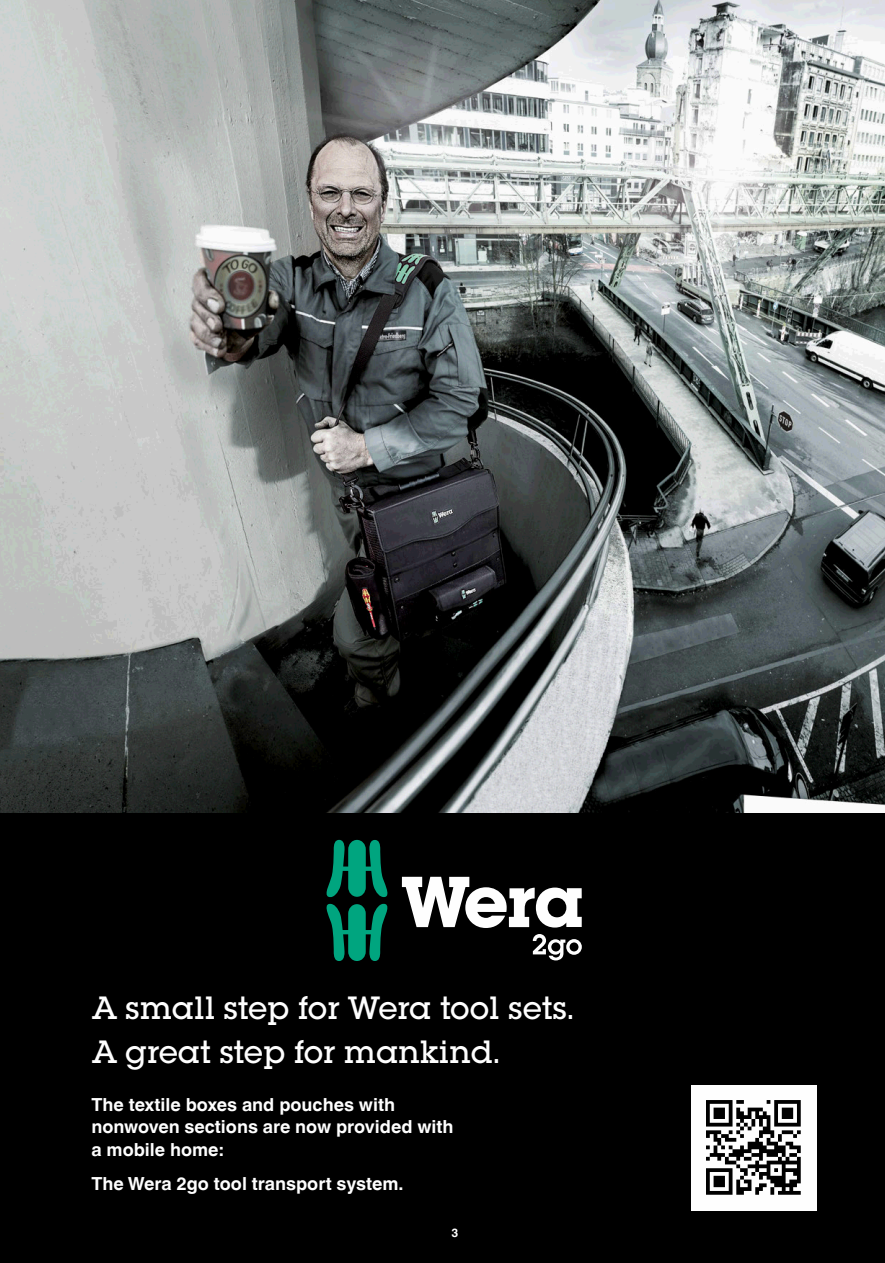
<style>
.page{position:relative;width:885px;height:1263px;background:#fff}
.page>*{position:absolute;margin:0;border:0;box-sizing:border-box;transform-origin:0 0}
.t1{font:500 31.5px/43.5px "Lubalin Graph Std";color:#fefefe}
.t2{font:700 18px/22.5px "Helvetica World";color:#fefefe}
.t3{font:700 12px "Helvetica World";color:#fefefe}
</style>
<div class="page">
<div style="left:0;top:0;width:884px;height:1263px;background:#000"></div>
<svg style="left:326px;top:840px;width:62px;height:121px"></svg>
<svg style="left:402px;top:877px;width:179px;height:51px"></svg>
<svg style="left:532px;top:934px;width:49px;height:26px"></svg>
<img style="left:1px;top:0;width:883px;height:812px">
<div style="left:691px;top:1085px;width:125px;height:126px;background:#fefefe"></div>
<svg style="left:706px;top:1100px;width:94px;height:95px"></svg>
<img style="left:0;top:0;width:1px;height:1263px">
<h1 class="t1" style="left:92px;top:986px;width:483px">A small step for Wera tool sets.<br>A great step for mankind.</h1>
<p class="t2" style="left:91px;top:1093px;width:363px">The textile boxes and pouches with nonwoven sections are now provided with a mobile home:</p>
<p class="t2" style="left:91px;top:1173px;width:313px">The Wera 2go tool transport system.</p>
<p class="t3" style="left:451px;top:1225px;width:8px">3</p>
</div>
